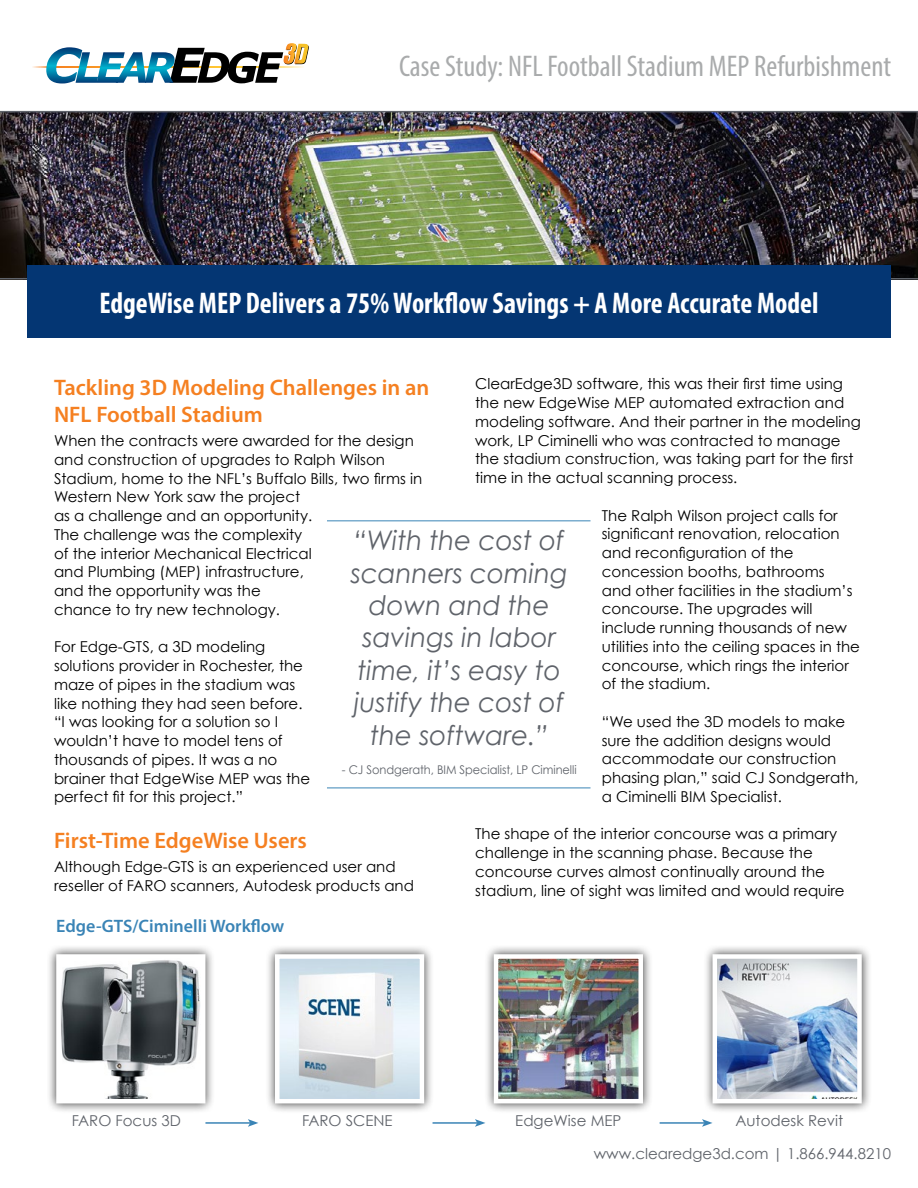
<style>
.page{position:relative;width:918px;height:1188px;background:#fff}
.page>*{position:absolute;margin:0;border:0;box-sizing:border-box;transform-origin:0 0}
.t1{font:700 condensed 30px "Myriad Pro";color:#fff;scale:.95 1}
.t2{font:condensed 30px "Myriad Pro";color:#a9abac}
.t3{font:italic 27px/32.4px "Century Gothic";color:#5f636a;text-align:center}
.t4{font:600 22.5px/27px "Myriad Pro";color:#f58021}
.t5{font:600 18px "Myriad Pro";color:#3a84b6}
.t6{font:15px/18.8px "Century Gothic";color:#000}
.t7{font:15px "Century Gothic";color:#5f636a}
.t8{font:12px "Century Gothic";letter-spacing:-.005em;color:#5f636a;scale:.95 1}
</style>
<div class="page">
<img style="left:0;top:112px;width:918px;height:166px">
<hr style="left:0;top:278px;width:918px;height:1px;background:#5f636a">
<svg style="left:33px;top:67px;width:13px;height:1px"></svg>
<svg style="left:46px;top:43px;width:263px;height:40px"></svg>
<div style="left:27px;top:266px;width:864px;height:72px;background:#043673"></div>
<hr style="left:0;top:111px;width:918px;height:1px;background:#5f636a">
<div style="left:47px;top:945px;width:168px;height:168px;background:#000;opacity:.75"></div>
<img style="left:61px;top:959px;width:139px;height:139px">
<div style="left:56px;top:954px;width:149px;height:149px;border:4px solid #fff"></div>
<div style="left:265px;top:945px;width:169px;height:168px;background:#000;opacity:.75"></div>
<img style="left:280px;top:959px;width:139px;height:139px">
<div style="left:275px;top:954px;width:149px;height:149px;border:4px solid #fff"></div>
<div style="left:484px;top:945px;width:169px;height:168px;background:#000;opacity:.75"></div>
<img style="left:499px;top:959px;width:139px;height:139px">
<div style="left:494px;top:954px;width:149px;height:149px;border:4px solid #fff"></div>
<div style="left:703px;top:945px;width:169px;height:168px;background:#000;opacity:.75"></div>
<img style="left:718px;top:959px;width:139px;height:139px">
<div style="left:713px;top:954px;width:149px;height:149px;border:4px solid #fff"></div>
<hr style="left:205px;top:1122px;width:45px;height:2px;background:#3a84b6">
<svg style="left:248px;top:1119px;width:10px;height:8px"></svg>
<hr style="left:433px;top:1122px;width:44px;height:2px;background:#3a84b6">
<svg style="left:475px;top:1119px;width:10px;height:8px"></svg>
<hr style="left:660px;top:1122px;width:44px;height:2px;background:#3a84b6">
<svg style="left:702px;top:1119px;width:11px;height:8px"></svg>
<hr style="left:327px;top:521px;width:264px;height:1px;background:#3a84b6">
<hr style="left:327px;top:788px;width:264px;height:1px;background:#3a84b6">
<h1 class="t2" style="left:399px;top:48px;width:493px">Case Study: NFL Football Stadium MEP Refurbishment</h1>
<h1 class="t1" style="left:99px;top:284px;width:759px">EdgeWise MEP Delivers a 75% Workflow Savings + A More Accurate Model</h1>
<p class="t6" style="left:475px;top:374px;width:387px">ClearEdge3D software, this was their first time using the new EdgeWise MEP automated extraction and modeling software. And their partner in the modeling work, LP Ciminelli who was contracted to manage the stadium construction, was taking part for the first time in the actual scanning process.</p>
<p class="t6" style="left:602px;top:505px;width:260px">The Ralph Wilson project calls for significant renovation, relocation and reconfiguration of the concession booths, bathrooms<br>and other facilities in the stadium’s concourse. The upgrades will include running thousands of new utilities into the ceiling spaces in the concourse, which rings the interior of the stadium.</p>
<p class="t6" style="left:602px;top:712px;width:258px">“We used the 3D models to make sure the addition designs would accommodate our construction phasing plan,” said CJ Sondgerath, a Ciminelli BIM Specialist.</p>
<p class="t6" style="left:475px;top:824px;width:371px">The shape of the interior concourse was a primary challenge in the scanning phase. Because the concourse curves almost continually around the stadium, line of sight was limited and would require</p>
<h3 class="t4" style="left:54px;top:373px;width:377px">Tackling 3D Modeling Challenges in an<br>NFL Football Stadium</h3>
<p class="t6" style="left:54px;top:431px;width:370px">When the contracts were awarded for the design and construction of upgrades to Ralph Wilson Stadium, home to the NFL’s Buffalo Bills, two firms in Western New York saw the project<br>as a challenge and an opportunity.<br>The challenge was the complexity<br>of the interior Mechanical Electrical<br>and Plumbing (MEP) infrastructure,<br>and the opportunity was the<br>chance to try new technology.</p>
<p class="t6" style="left:54px;top:637px;width:258px">For Edge-GTS, a 3D modeling solutions provider in Rochester, the maze of pipes in the stadium was like nothing they had seen before. “I was looking for a solution so I wouldn’t have to model tens of thousands of pipes. It was a no brainer that EdgeWise MEP was the perfect fit for this project.”</p>
<h3 class="t4" style="left:54px;top:826px;width:255px">First-Time EdgeWise Users</h3>
<p class="t6" style="left:54px;top:857px;width:362px">Although Edge-GTS is an experienced user and reseller of FARO scanners, Autodesk products and</p>
<h2 class="t3" style="left:351px;top:524px;width:218px">“With the cost of scanners coming down and the savings in labor time, it’s easy to justify the cost of the software.”</h2>
<p class="t8" style="left:342px;top:762px;width:249px">- CJ Sondgerath, BIM Specialist, LP Ciminelli</p>
<p class="t5" style="left:56px;top:915px;width:230px">Edge-GTS/Ciminelli Workflow</p>
<p class="t7" style="left:72px;top:1111px;width:111px">FARO Focus 3D</p>
<p class="t7" style="left:302px;top:1111px;width:92px">FARO SCENE</p>
<p class="t7" style="left:515px;top:1111px;width:108px">EdgeWise MEP</p>
<p class="t7" style="left:735px;top:1111px;width:109px">Autodesk Revit</p>
<p class="t7" style="left:594px;top:1145px;width:299px">www.clearedge3d.com | 1.866.944.8210</p>
</div>
